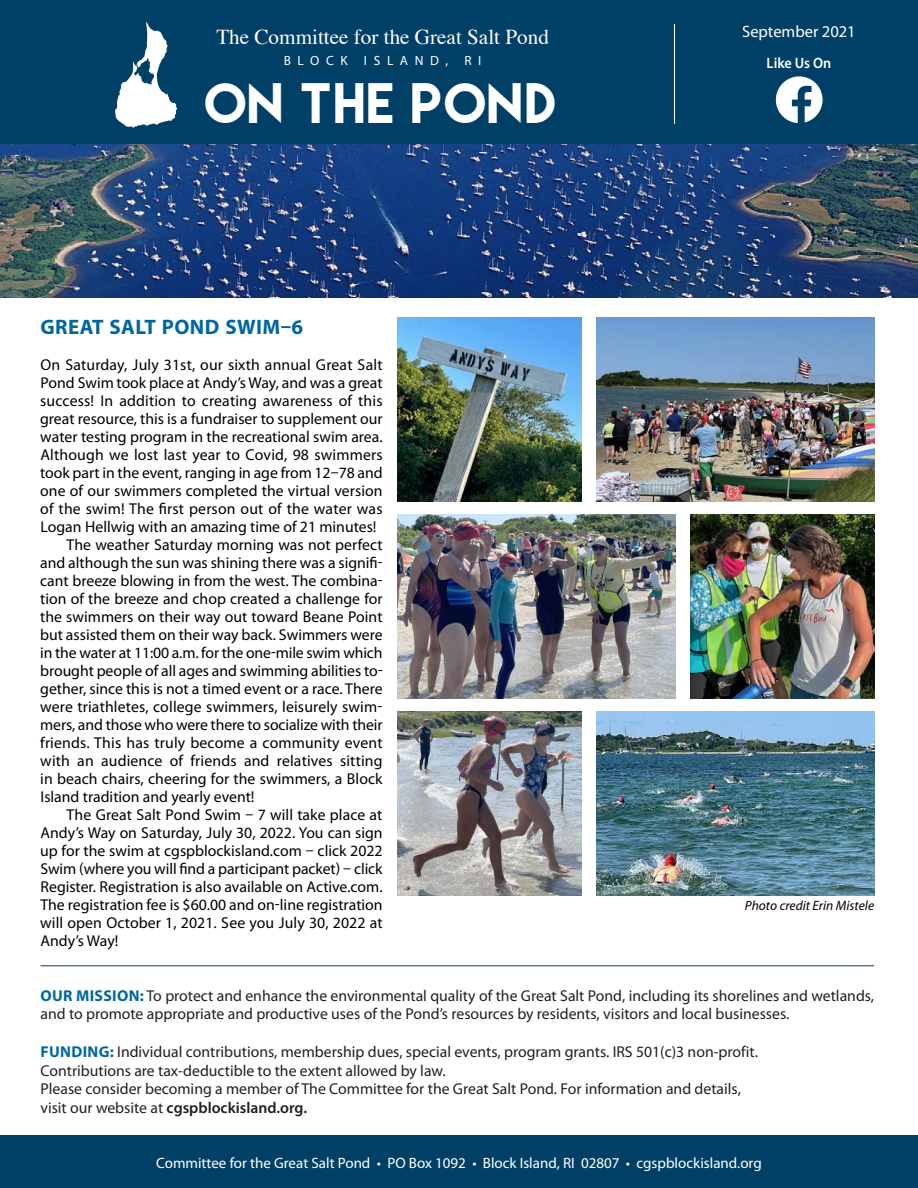
<style>
.page{position:relative;width:918px;height:1188px;background:#fff}
.page>*{position:absolute;margin:0;border:0;box-sizing:border-box;transform-origin:0 0}
.t1{font:49.5px "Lemon Milk";letter-spacing:.035em;color:#fff}
.t2{font:21.15px "Times";color:#fff}
.t3{font:700 21px "Myriad Pro";letter-spacing:.02em;color:#0066a2}
.t4{font:16.5px "Myriad Pro";color:#fff}
.t5{font:15.75px/18px "Myriad Pro";color:#000;text-align:justify}
.t6{font:15.75px/18.8px "Myriad Pro";color:#231f20}
.t7{font:600 15.75px "Myriad Pro";color:#231f20}
.t8{font:15px "Myriad Pro";color:#fff}
.t9{font:600 15px "Myriad Pro";color:#fff;scale:.95 1}
.t10{font:italic 13.5px "Myriad Pro";color:#000}
.t11{font:13.35px "Myriad Pro";letter-spacing:.5em;color:#fff}
.s1{font-weight:700;color:#0066a2}
.s2{font-weight:400}
</style>
<div class="page">
<div style="left:0;top:1136px;width:918px;height:52px;background:#004066"></div>
<div style="left:0;top:0;width:918px;height:147px;background:#004066"></div>
<img style="left:0;top:144px;width:918px;height:153px">
<img style="left:115px;top:22px;width:61px;height:106px">
<hr style="left:674px;top:24px;width:1px;height:100px;background:#fff">
<img style="left:775px;top:76px;width:48px;height:47px">
<img style="left:398px;top:318px;width:183px;height:183px">
<img style="left:691px;top:515px;width:183px;height:183px">
<img style="left:596px;top:712px;width:278px;height:183px">
<img style="left:398px;top:515px;width:278px;height:183px">
<img style="left:398px;top:712px;width:183px;height:183px">
<img style="left:596px;top:318px;width:278px;height:183px">
<hr style="left:40px;top:965px;width:834px;height:1px;background:#004066">
<p class="t2" style="left:216px;top:28px;width:334px">The Committee for the Great Salt Pond</p>
<p class="t11" style="left:284px;top:56px;width:199px">BLOCK ISLAND, RI</p>
<p class="t1" style="left:205px;top:77px;width:354px">ON THE POND</p>
<p class="t3" style="left:40px;top:314px;width:264px">GREAT SALT POND SWIM–6</p>
<p class="t5" style="left:40px;top:357px;width:344px">On Saturday, July 31st, our sixth annual Great Salt Pond Swim took place at Andy’s Way, and was a great success! In addition to creating awareness of this great resource, this is a fundraiser to supplement our water testing program in the recreational swim area.<br>Although we lost last year to Covid, 98 swimmers took part in the event, ranging in age from 12–78 and one of our swimmers completed the virtual version of the swim! The first person out of the water was Logan Hellwig with an amazing time of 21 minutes!</p>
<p class="t5" style="left:40px;top:537px;width:344px;text-indent:26px">The weather Saturday morning was not perfect and although the sun was shining there was a signifi&shy;cant breeze blowing in from the west. The combina&shy;tion of the breeze and chop created a challenge for the swimmers on their way out toward Beane Point but assisted them on their way back. Swimmers were in the water at 11:00 a.m. for the one-mile swim which brought people of all ages and swimming abilities to&shy;gether, since this is not a timed event or a race. There were triathletes, college swimmers, leisurely swim&shy;mers, and those who were there to socialize with their friends. This has truly become a community event with an audience of friends and relatives sitting in beach chairs, cheering for the swimmers, a Block Island tradition and yearly event!</p>
<p class="t5" style="left:40px;top:807px;width:344px;text-indent:26px">The Great Salt Pond Swim – 7 will take place at Andy’s Way on Saturday, July 30, 2022. You can sign up for the swim at cgspblockisland.com – click 2022<br>Swim (where you will find a participant packet) – click Register. Registration is also available on Active.com.<br>The registration fee is $60.00 and on-line registration will open October 1, 2021. See you July 30, 2022 at Andy’s Way!</p>
<p class="t4" style="left:742px;top:25px;width:115px">September 2021</p>
<p class="t9" style="left:767px;top:58px;width:69px">Like Us On</p>
<p class="t10" style="left:745px;top:898px;width:131px">Photo credit Erin Mistele</p>
<p class="t6" style="left:40px;top:987px;width:835px"><span class="s1">OUR MISSION:</span> To protect and enhance the environmental quality of the Great Salt Pond, including its shorelines and wetlands, and to promote appropriate and productive uses of the Pond’s resources by residents, visitors and local businesses.</p>
<p class="t6" style="left:41px;top:1043px;width:719px"><span class="s1">FUNDING:</span> Individual contributions, membership dues, special events, program grants. IRS 501(c)3 non-profit.</p>
<p class="t6" style="left:41px;top:1062px;width:407px">Contributions are tax-deductible to the extent allowed by law.</p>
<p class="t6" style="left:41px;top:1081px;width:702px">Please consider becoming a member of The Committee for the Great Salt Pond. For information and details,</p>
<p class="t7" style="left:41px;top:1102px;width:268px"><span class="s2">visit our website at</span> cgspblockisland.org.</p>
<p class="t8" style="left:156px;top:1157px;width:607px">Committee for the Great Salt Pond • PO Box 1092 • Block Island, RI 02807 • cgspblockisland.org</p>
</div>
